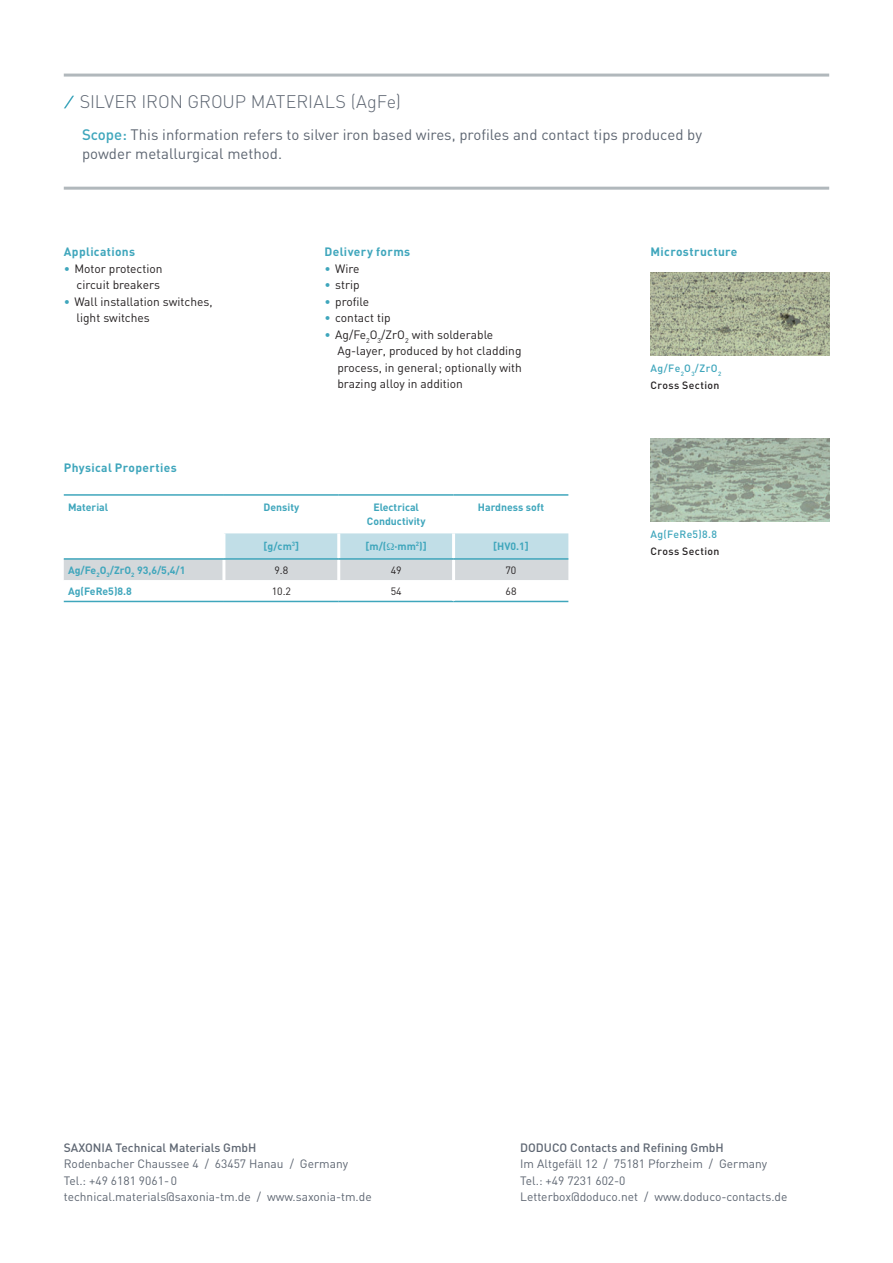
<style>
.page{position:relative;width:893px;height:1263px;background:#fff}
.page>*{position:absolute;margin:0;border:0;box-sizing:border-box;transform-origin:0 0}
.t1{font:300 18px "DIN";letter-spacing:-.005em;color:#5e6672}
.t2{font:15px/19.5px "DIN";color:#5e6672}
.t3{font:12px/16.5px "DIN";color:#231f20}
.t4{font:12px/16.6px "DIN";color:#5e6672}
.t5{font:500 12px "DIN";color:#5e6672}
.t6{font:700 12px "DIN";letter-spacing:.03em;color:#3fa6bc}
.t7{font:700 10.5px/13.5px "DIN";color:#3fa6bc;text-align:center}
.t8{font:500 10.5px/16.6px "DIN";letter-spacing:.035em;color:#231f20}
.t9{font:10.5px "DIN";color:#231f20}
.t10{font:500 10.5px "DIN";letter-spacing:.03em;color:#3fa6bc}
.s1{font-weight:500;color:#3fa6bc}
.s2{color:#3fa6bc}
</style>
<div class="page">
<svg style="left:64px;top:96px;width:10px;height:12px"></svg>
<hr style="left:64px;top:74px;width:765px;height:3px;background:#b1b8bc">
<hr style="left:64px;top:187px;width:765px;height:3px;background:#b1b8bc">
<hr style="left:64px;top:494px;width:160px;height:2px;background:#3fa6bc">
<hr style="left:224px;top:494px;width:115px;height:2px;background:#3fa6bc">
<hr style="left:339px;top:494px;width:115px;height:2px;background:#3fa6bc">
<hr style="left:454px;top:494px;width:114px;height:2px;background:#3fa6bc">
<hr style="left:64px;top:601px;width:160px;height:1px;background:#3fa6bc">
<hr style="left:224px;top:601px;width:115px;height:1px;background:#3fa6bc">
<hr style="left:339px;top:601px;width:115px;height:1px;background:#3fa6bc">
<hr style="left:454px;top:601px;width:114px;height:1px;background:#3fa6bc">
<img style="left:651px;top:273px;width:178px;height:82px">
<img style="left:651px;top:438px;width:178px;height:83px">
<svg style="left:64px;top:533px;width:504px;height:68px"></svg>
<h1 class="t1" style="left:80px;top:91px;width:323px">SILVER IRON GROUP MATERIALS (AgFe)</h1>
<p class="t2" style="left:82px;top:124px;width:622px"><span class="s1">Scope:</span> This information refers to silver iron based wires, profiles and contact tips produced by powder metallurgical method.</p>
<p class="t6" style="left:64px;top:244px;width:73px">Applications</p>
<p class="t3" style="left:64px;top:260px;width:100px;text-align:right"><span class="s2">•</span> Motor protection circuit breakers</p>
<p class="t3" style="left:77px;top:293px;width:138px;text-indent:-13px"><span class="s2">•</span> Wall installation switches, light switches</p>
<p class="t6" style="left:325px;top:244px;width:87px">Delivery forms</p>
<p class="t3" style="left:325px;top:260px;width:36px"><span class="s2">•</span> Wire</p>
<p class="t3" style="left:325px;top:276px;width:37px"><span class="s2">•</span> strip</p>
<p class="t3" style="left:325px;top:293px;width:46px"><span class="s2">•</span> profile</p>
<p class="t3" style="left:325px;top:310px;width:68px"><span class="s2">•</span> contact tip</p>
<p class="t3" style="left:337px;top:326px;width:186px;text-indent:-13px"><span class="s2">•</span> Ag/Fe<sub>2</sub>O<sub>3</sub>/ZrO<sub>2</sub> with solderable Ag-layer, produced by hot cladding process, in general; optionally with brazing alloy in addition</p>
<p class="t6" style="left:64px;top:459px;width:115px">Physical Properties</p>
<p class="t7" style="left:68px;top:500px;width:42px">Material</p>
<p class="t7" style="left:263px;top:500px;width:37px">Density</p>
<p class="t7" style="left:367px;top:500px;width:60px">Electrical<br>Conductivity</p>
<p class="t7" style="left:478px;top:500px;width:68px">Hardness soft</p>
<p class="t7" style="left:264px;top:539px;width:37px">[g/cm<sup>3</sup>]</p>
<p class="t7" style="left:366px;top:539px;width:63px">[m/( ·mm<sup>2</sup>)]</p>
<p class="t7" style="left:493px;top:539px;width:37px">[HV0.1]</p>
<p class="t7" style="left:68px;top:562px;width:119px">Ag/Fe<sub>2</sub>O<sub>3</sub>/ZrO<sub>2</sub> 93,6/5,4/1</p>
<p class="t9" style="left:274px;top:563px;width:15px">9.8</p>
<p class="t9" style="left:391px;top:563px;width:12px">49</p>
<p class="t9" style="left:505px;top:563px;width:12px">70</p>
<p class="t7" style="left:68px;top:584px;width:65px">Ag(FeRe5)8.8</p>
<p class="t9" style="left:272px;top:584px;width:21px">10.2</p>
<p class="t9" style="left:391px;top:584px;width:12px">54</p>
<p class="t9" style="left:505px;top:584px;width:12px">68</p>
<p class="t6" style="left:651px;top:244px;width:88px">Microstructure</p>
<p class="t8" style="left:651px;top:360px;width:72px"><span class="s2">Ag/Fe</span><sub>2</sub><span class="s2">O</span><sub>3</sub><span class="s2">/ZrO</span><sub>2<br></sub>Cross Section</p>
<p class="t10" style="left:651px;top:527px;width:68px">Ag(FeRe5)8.8</p>
<p class="t8" style="left:651px;top:542px;width:70px">Cross Section</p>
<p class="t5" style="left:64px;top:1139px;width:194px">SAXONIA Technical Materials GmbH</p>
<p class="t4" style="left:64px;top:1155px;width:309px">Rodenbacher Chaussee 4 / 63457 Hanau / Germany<br>Tel.: +49 6181 9061-0<br>technical.materials@saxonia-tm.de / www.saxonia-tm.de</p>
<p class="t5" style="left:520px;top:1139px;width:205px">DODUCO Contacts and Refining GmbH</p>
<p class="t4" style="left:520px;top:1155px;width:269px">Im Altgefäll 12 / 75181 Pforzheim / Germany<br>Tel.: +49 7231 602-0<br>Letterbox@doduco.net / www.doduco-contacts.de</p>
</div>
